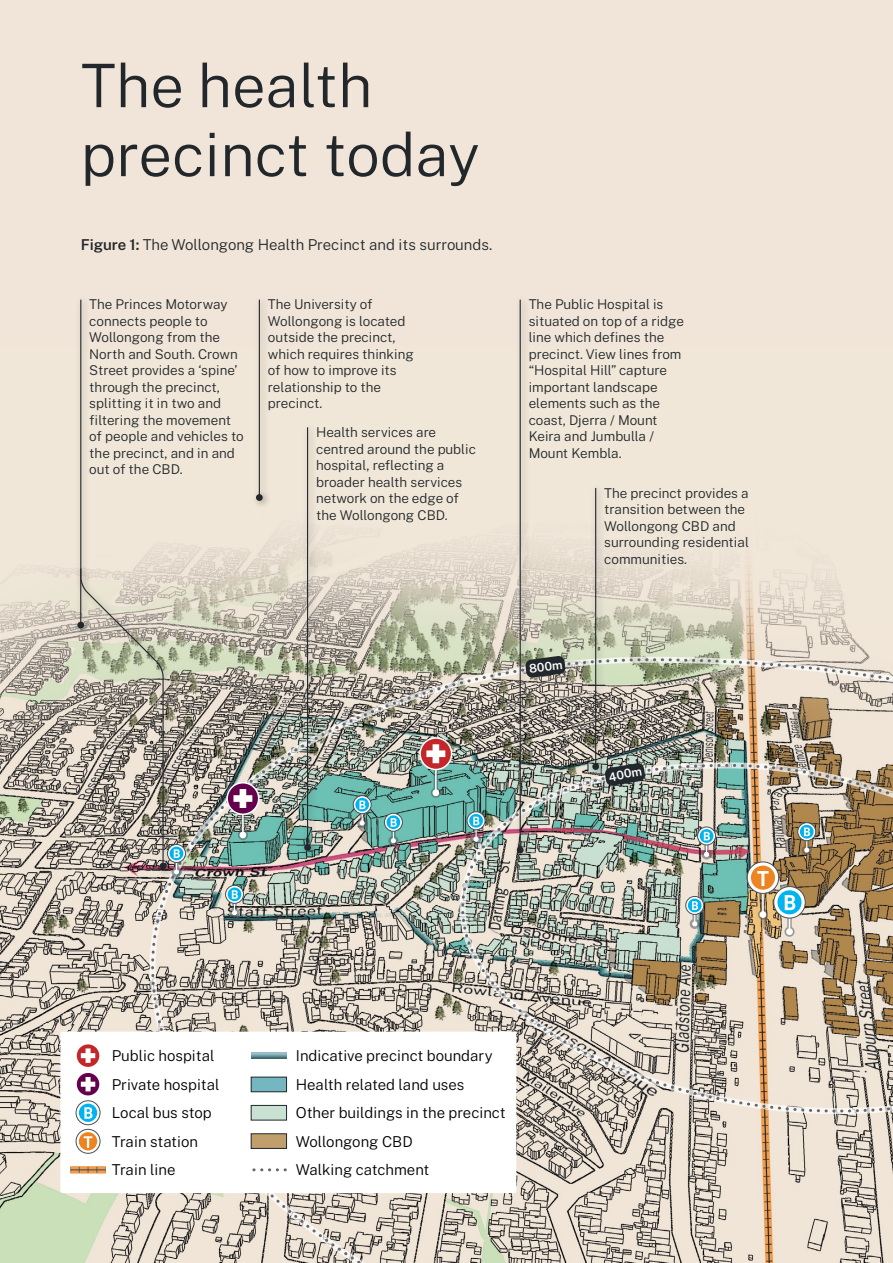
<style>
.page{position:relative;width:893px;height:1263px;background:#fff}
.page>*{position:absolute;margin:0;border:0;box-sizing:border-box;transform-origin:0 0}
.Heading_1__H1{font:300 60px/69px "Public Sans";color:#22272b}
.t1{font:300 15px/28.5px "Public Sans";color:#000}
.t2{font:300 15px "Public Sans";color:#22272b}
.Image_caption{font:300 13.5px/16.5px "Public Sans";color:#22272b}
.s1{font-weight:600}
</style>
<div class="page">
<img style="left:0;top:345px;width:893px;height:918px">
<div style="left:0;top:0;width:893px;height:345px;background:#f0e5d8"></div>
<img style="left:150px;top:657px;width:743px;height:606px">
<svg style="left:761px;top:894px;width:4px;height:15px"></svg>
<svg style="left:758px;top:909px;width:10px;height:11px"></svg>
<hr style="left:762px;top:889px;width:2px;height:25px;background:#fff">
<div style="left:759px;top:911px;width:7px;height:7px;background:#fff;border-radius:50%"></div>
<svg style="left:747px;top:862px;width:32px;height:31px"></svg>
<div style="left:747px;top:861px;width:32px;height:33px;border:1px solid #495054;border-radius:50%"></div>
<div style="left:751px;top:866px;width:24px;height:24px;background:#ed8422;border-radius:50%"></div>
<svg style="left:757px;top:871px;width:12px;height:15px"></svg>
<svg style="left:434px;top:770px;width:4px;height:18px"></svg>
<svg style="left:431px;top:788px;width:10px;height:10px"></svg>
<hr style="left:435px;top:767px;width:2px;height:26px;background:#fff">
<div style="left:432px;top:789px;width:7px;height:7px;background:#fff;border-radius:50%"></div>
<svg style="left:420px;top:738px;width:32px;height:31px"></svg>
<div style="left:419px;top:737px;width:33px;height:33px;border:2px solid #fff;border-radius:50%"></div>
<svg style="left:426px;top:744px;width:19px;height:19px"></svg>
<svg style="left:241px;top:815px;width:4px;height:15px"></svg>
<svg style="left:238px;top:830px;width:10px;height:10px"></svg>
<hr style="left:242px;top:814px;width:2px;height:21px;background:#fff">
<svg style="left:240px;top:832px;width:6px;height:6px"></svg>
<svg style="left:227px;top:783px;width:32px;height:31px"></svg>
<div style="left:226px;top:782px;width:33px;height:33px;border:2px solid #fff;border-radius:50%"></div>
<svg style="left:233px;top:789px;width:19px;height:19px"></svg>
<svg style="left:784px;top:927px;width:11px;height:10px"></svg>
<div style="left:786px;top:928px;width:7px;height:7px;background:#fff;border-radius:50%"></div>
<svg style="left:774px;top:886px;width:31px;height:32px"></svg>
<div style="left:773px;top:886px;width:33px;height:32px;border:1px solid #495054;border-radius:50%"></div>
<svg style="left:777px;top:890px;width:24px;height:24px"></svg>
<svg style="left:785px;top:895px;width:10px;height:37px"></svg>
<svg style="left:802px;top:845px;width:10px;height:10px"></svg>
<svg style="left:798px;top:823px;width:18px;height:18px"></svg>
<div style="left:797px;top:822px;width:19px;height:19px;border:1px solid #495054;border-radius:50%"></div>
<div style="left:800px;top:825px;width:14px;height:13px;background:#00b4ef;border-radius:50%"></div>
<svg style="left:804px;top:827px;width:6px;height:26px"></svg>
<svg style="left:690px;top:919px;width:10px;height:10px"></svg>
<svg style="left:686px;top:896px;width:18px;height:18px"></svg>
<div style="left:685px;top:896px;width:19px;height:19px;border:1px solid #495054;border-radius:50%"></div>
<svg style="left:688px;top:898px;width:14px;height:14px"></svg>
<svg style="left:692px;top:901px;width:6px;height:25px"></svg>
<svg style="left:471px;top:834px;width:10px;height:10px"></svg>
<svg style="left:467px;top:812px;width:18px;height:18px"></svg>
<div style="left:467px;top:811px;width:18px;height:19px;border:1px solid #495054;border-radius:50%"></div>
<svg style="left:469px;top:814px;width:14px;height:14px"></svg>
<svg style="left:473px;top:817px;width:6px;height:25px"></svg>
<svg style="left:701px;top:849px;width:11px;height:10px"></svg>
<svg style="left:698px;top:827px;width:18px;height:18px"></svg>
<div style="left:697px;top:827px;width:19px;height:18px;border:1px solid #495054;border-radius:50%"></div>
<svg style="left:700px;top:829px;width:13px;height:14px"></svg>
<svg style="left:704px;top:832px;width:6px;height:25px"></svg>
<svg style="left:388px;top:836px;width:10px;height:10px"></svg>
<svg style="left:384px;top:813px;width:18px;height:18px"></svg>
<div style="left:384px;top:813px;width:19px;height:19px;border:1px solid #495054;border-radius:50%"></div>
<svg style="left:386px;top:815px;width:14px;height:14px"></svg>
<svg style="left:391px;top:818px;width:6px;height:25px"></svg>
<svg style="left:229px;top:908px;width:11px;height:10px"></svg>
<svg style="left:226px;top:885px;width:18px;height:18px"></svg>
<div style="left:225px;top:885px;width:19px;height:19px;border:1px solid #495054;border-radius:50%"></div>
<svg style="left:228px;top:887px;width:13px;height:14px"></svg>
<svg style="left:232px;top:890px;width:6px;height:25px"></svg>
<svg style="left:171px;top:867px;width:11px;height:10px"></svg>
<svg style="left:167px;top:844px;width:18px;height:18px"></svg>
<div style="left:167px;top:844px;width:19px;height:19px;border:1px solid #495054;border-radius:50%"></div>
<svg style="left:170px;top:846px;width:13px;height:14px"></svg>
<svg style="left:175px;top:849px;width:5px;height:25px"></svg>
<svg style="left:357px;top:818px;width:10px;height:10px"></svg>
<svg style="left:353px;top:796px;width:18px;height:18px"></svg>
<div style="left:353px;top:795px;width:19px;height:19px;border:1px solid #495054;border-radius:50%"></div>
<div style="left:355px;top:798px;width:14px;height:13px;background:#00b4ef;border-radius:50%"></div>
<svg style="left:359px;top:800px;width:7px;height:26px"></svg>
<div style="left:60px;top:1031px;width:456px;height:162px;background:#fff;border-radius:2px"></div>
<svg style="left:76px;top:1044px;width:24px;height:24px"></svg>
<div style="left:75px;top:1043px;width:26px;height:25px;border:2px solid #fff;border-radius:50%"></div>
<svg style="left:81px;top:1048px;width:14px;height:15px"></svg>
<svg style="left:76px;top:1072px;width:24px;height:24px"></svg>
<div style="left:75px;top:1071px;width:26px;height:26px;border:2px solid #fff;border-radius:50%"></div>
<svg style="left:81px;top:1077px;width:14px;height:14px"></svg>
<svg style="left:76px;top:1129px;width:24px;height:24px"></svg>
<div style="left:76px;top:1129px;width:24px;height:25px;border:1px solid #495054;border-radius:50%"></div>
<div style="left:79px;top:1132px;width:18px;height:18px;background:#ed8422;border-radius:50%"></div>
<svg style="left:84px;top:1136px;width:8px;height:12px"></svg>
<svg style="left:70px;top:1166px;width:36px;height:7px"></svg>
<svg style="left:79px;top:1167px;width:27px;height:6px"></svg>
<hr style="left:70px;top:1169px;width:36px;height:1px;background:#495054">
<svg style="left:251px;top:1052px;width:36px;height:7px"></svg>
<div style="left:251px;top:1105px;width:36px;height:15px;background:#c8e1d3"></div>
<div style="left:251px;top:1105px;width:36px;height:15px;border:1px solid #22272b"></div>
<div style="left:251px;top:1134px;width:36px;height:14px;background:#c09f6c"></div>
<div style="left:251px;top:1133px;width:36px;height:15px;border:1px solid #22272b"></div>
<div style="left:251px;top:1077px;width:36px;height:15px;background:#75b7c0"></div>
<div style="left:251px;top:1077px;width:36px;height:15px;border:1px solid #22272b"></div>
<svg style="left:76px;top:1101px;width:24px;height:24px"></svg>
<div style="left:76px;top:1100px;width:24px;height:25px;border:1px solid #495054;border-radius:50%"></div>
<svg style="left:79px;top:1103px;width:18px;height:19px"></svg>
<svg style="left:84px;top:1107px;width:8px;height:12px"></svg>
<svg style="left:254px;top:1168px;width:33px;height:3px"></svg>
<div style="left:73px;top:564px;width:20px;height:73px;background:#000;opacity:.4"></div>
<div style="left:251px;top:295px;width:21px;height:214px;background:#000;opacity:.4"></div>
<hr style="left:259px;top:300px;width:1px;height:197px;background:#22272b">
<div style="left:256px;top:494px;width:7px;height:7px;background:#22272b;border-radius:50%"></div>
<div style="left:512px;top:295px;width:20px;height:566px;background:#000;opacity:.4"></div>
<hr style="left:520px;top:300px;width:1px;height:550px;background:#22272b">
<div style="left:517px;top:847px;width:7px;height:6px;background:#22272b;border-radius:50%"></div>
<div style="left:587px;top:483px;width:21px;height:295px;background:#000;opacity:.4"></div>
<hr style="left:595px;top:488px;width:1px;height:278px;background:#22272b">
<div style="left:592px;top:763px;width:7px;height:7px;background:#22272b;border-radius:50%"></div>
<div style="left:299px;top:422px;width:21px;height:437px;background:#000;opacity:.4"></div>
<hr style="left:307px;top:427px;width:1px;height:420px;background:#22272b">
<div style="left:304px;top:844px;width:7px;height:7px;background:#22272b;border-radius:50%"></div>
<div style="left:75px;top:295px;width:100px;height:582px;background:#000;opacity:.4"></div>
<svg style="left:80px;top:298px;width:84px;height:569px;background:#cec7b9"></svg>
<svg style="left:160px;top:863px;width:6px;height:6px"></svg>
<svg style="left:525px;top:656px;width:41px;height:22px"></svg>
<svg style="left:605px;top:763px;width:40px;height:23px"></svg>
<h1 class="Heading_1__H1" style="left:81px;top:47px;width:400px">The health precinct today</h1>
<p class="t2" style="left:81px;top:233px;width:413px"><span class="s1">Figure 1:</span> The Wollongong Health Precinct and its surrounds.</p>
<p class="Image_caption" style="left:89px;top:295px;width:156px">The Princes Motorway connects people to<br>Wollongong from the<br>North and South. Crown<br>Street provides a ‘spine’ through the precinct, splitting it in two and filtering the movement of people and vehicles to the precinct, and in and out of the CBD.</p>
<p class="Image_caption" style="left:268px;top:295px;width:147px">The University of<br>Wollongong is located outside the precinct, which requires thinking of how to improve its relationship to the precinct.</p>
<p class="Image_caption" style="left:316px;top:423px;width:161px">Health services are centred around the public hospital, reflecting a broader health services network on the edge of the Wollongong CBD.</p>
<p class="Image_caption" style="left:529px;top:295px;width:157px">The Public Hospital is situated on top of a ridge line which defines the precinct. View lines from “Hospital Hill” capture important landscape elements such as the coast, Djerra / Mount<br>Keira and Jumbulla /<br>Mount Kembla.</p>
<p class="Image_caption" style="left:604px;top:484px;width:146px">The precinct provides a transition between the<br>Wollongong CBD and surrounding residential communities.</p>
<p class="t1" style="left:112px;top:1041px;width:109px">Public hospital<br>Private hospital<br>Local bus stop<br>Train station<br>Train line</p>
<p class="t1" style="left:296px;top:1041px;width:211px">Indicative precinct boundary<br>Health related land uses<br>Other buildings in the precinct<br>Wollongong CBD<br>Walking catchment</p>
</div>
